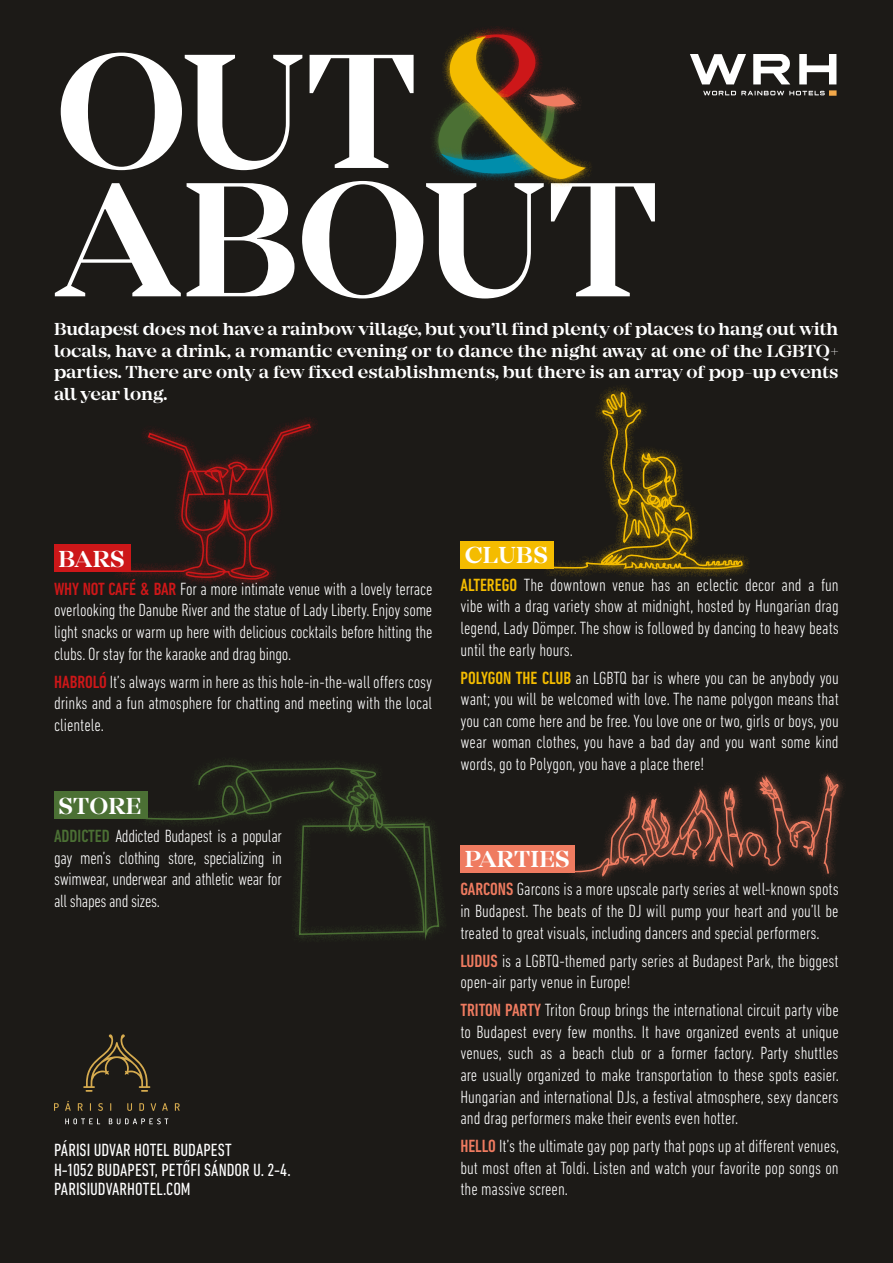
<style>
.page{position:relative;width:893px;height:1263px;background:#1c1a17}
.page>*{position:absolute;margin:0;border:0;box-sizing:border-box;transform-origin:0 0}
.t1{font:600 168.9px/128.4px "Mirador";letter-spacing:-.01em;color:#fff}
.t2{font:600 24px "Mirador";letter-spacing:.01em;color:#fff}
.t3{font:300 condensed 18px/21.6px "DIN Next LT Pro";color:#fff;text-align:justify}
.t4{font:600 18px/21.6px "Mirador";letter-spacing:-.01em;color:#fff;text-align:justify}
.t5{font:condensed 18px/19.5px "DIN Next LT Pro";color:#fff}
.s1{font-weight:500;color:#cd1719}
.s2{font-weight:500;color:#4b7034}
.s3{font-weight:500;color:#f4bc00}
.s4{font-weight:500;color:#ef7b60}
</style>
<div class="page">
<div style="left:54px;top:545px;width:76px;height:27px;background:#cd1719"></div>
<div style="left:460px;top:541px;width:94px;height:27px;background:#f4bc00"></div>
<div style="left:460px;top:845px;width:115px;height:27px;background:#ef7b60"></div>
<div style="left:54px;top:792px;width:94px;height:27px;background:#4b7034"></div>
<svg style="left:475px;top:28px;width:116px;height:159px"></svg>
<svg style="left:433px;top:31px;width:154px;height:148px"></svg>
<svg style="left:144px;top:760px;width:296px;height:180px"></svg>
<svg style="left:543px;top:386px;width:206px;height:191px"></svg>
<svg style="left:550px;top:392px;width:194px;height:178px"></svg>
<svg style="left:572px;top:772px;width:268px;height:109px"></svg>
<svg style="left:111px;top:418px;width:206px;height:169px"></svg>
<svg style="left:118px;top:423px;width:194px;height:158px"></svg>
<svg style="left:83px;top:1034px;width:67px;height:58px"></svg>
<svg style="left:54px;top:1103px;width:5px;height:8px"></svg>
<svg style="left:65px;top:1101px;width:6px;height:10px"></svg>
<svg style="left:78px;top:1103px;width:5px;height:8px"></svg>
<svg style="left:98px;top:1103px;width:5px;height:8px"></svg>
<svg style="left:127px;top:1103px;width:5px;height:8px"></svg>
<svg style="left:139px;top:1103px;width:5px;height:8px"></svg>
<svg style="left:151px;top:1103px;width:5px;height:8px"></svg>
<svg style="left:162px;top:1103px;width:6px;height:8px"></svg>
<svg style="left:175px;top:1103px;width:5px;height:8px"></svg>
<svg style="left:65px;top:1118px;width:35px;height:6px"></svg>
<svg style="left:109px;top:1118px;width:59px;height:6px"></svg>
<svg style="left:690px;top:54px;width:56px;height:30px"></svg>
<svg style="left:753px;top:54px;width:37px;height:30px"></svg>
<svg style="left:799px;top:54px;width:37px;height:30px"></svg>
<svg style="left:703px;top:90px;width:133px;height:6px"></svg>
<h1 class="t1" style="left:55px;top:50px;width:606px">OUT<br>ABOUT</h1>
<p class="t4" style="left:54px;top:319px;width:786px">Budapest does not have a rainbow village, but you’ll find plenty of places to hang out with locals, have a drink, a romantic evening or to dance the night away at one of the LGBTQ+ parties. There are only a few fixed establishments, but there is an array of pop-up events all year long.</p>
<h2 class="t2" style="left:58px;top:545px;width:68px">BARS</h2>
<p class="t3" style="left:54px;top:578px;width:380px"><span class="s1">WHY NOT CAFÉ &amp; BAR</span> For a more intimate venue with a lovely terrace overlooking the Danube River and the statue of Lady Liberty. Enjoy some light snacks or warm up here with delicious cocktails before hitting the clubs. Or stay for the karaoke and drag bingo.</p>
<p class="t3" style="left:54px;top:670px;width:380px"><span class="s1">HABROLÓ</span> It’s always warm in here as this hole-in-the-wall offers cosy drinks and a fun atmosphere for chatting and meeting with the local clientele.</p>
<h2 class="t2" style="left:58px;top:792px;width:84px">STORE</h2>
<p class="t3" style="left:54px;top:825px;width:229px"><span class="s2">ADDICTED</span> Addicted Budapest is a popular gay men’s clothing store, specializing in swimwear, underwear and athletic wear for all shapes and sizes.</p>
<p class="t5" style="left:54px;top:1140px;width:238px">PÁRISI UDVAR HOTEL BUDAPEST<br>H-1052 BUDAPEST, PETŐFI SÁNDOR U. 2-4.<br>PARISIUDVARHOTEL.COM</p>
<h2 class="t2" style="left:465px;top:541px;width:85px">CLUBS</h2>
<p class="t3" style="left:460px;top:574px;width:380px"><span class="s3">ALTEREGO</span> The downtown venue has an eclectic decor and a fun vibe with a drag variety show at midnight, hosted by Hungarian drag legend, Lady Dömper. The show is followed by dancing to heavy beats until the early hours.</p>
<p class="t3" style="left:460px;top:667px;width:380px"><span class="s3">POLYGON THE CLUB</span> an LGBTQ bar is where you can be anybody you want; you will be welcomed with love. The name polygon means that you can come here and be free. You love one or two, girls or boys, you wear woman clothes, you have a bad day and you want some kind words, go to Polygon, you have a place there!</p>
<h2 class="t2" style="left:465px;top:845px;width:107px">PARTIES</h2>
<p class="t3" style="left:460px;top:878px;width:380px"><span class="s4">GARCONS</span> Garcons is a more upscale party series at well-known spots in Budapest. The beats of the DJ will pump your heart and you’ll be treated to great visuals, including dancers and special performers.</p>
<p class="t3" style="left:460px;top:949px;width:380px"><span class="s4">LUDUS</span> is a LGBTQ-themed party series at Budapest Park, the biggest open-air party venue in Europe!</p>
<p class="t3" style="left:460px;top:999px;width:380px"><span class="s4">TRITON PARTY</span> Triton Group brings the international circuit party vibe to Budapest every few months. It have organized events at unique venues, such as a beach club or a former factory. Party shuttles are usually organized to make transportation to these spots easier.<br>Hungarian and international DJs, a festival atmosphere, sexy dancers and drag performers make their events even hotter.</p>
<p class="t3" style="left:460px;top:1135px;width:380px"><span class="s4">HELLO</span> It’s the ultimate gay pop party that pops up at different venues, but most often at Toldi. Listen and watch your favorite pop songs on the massive screen.</p>
</div>
